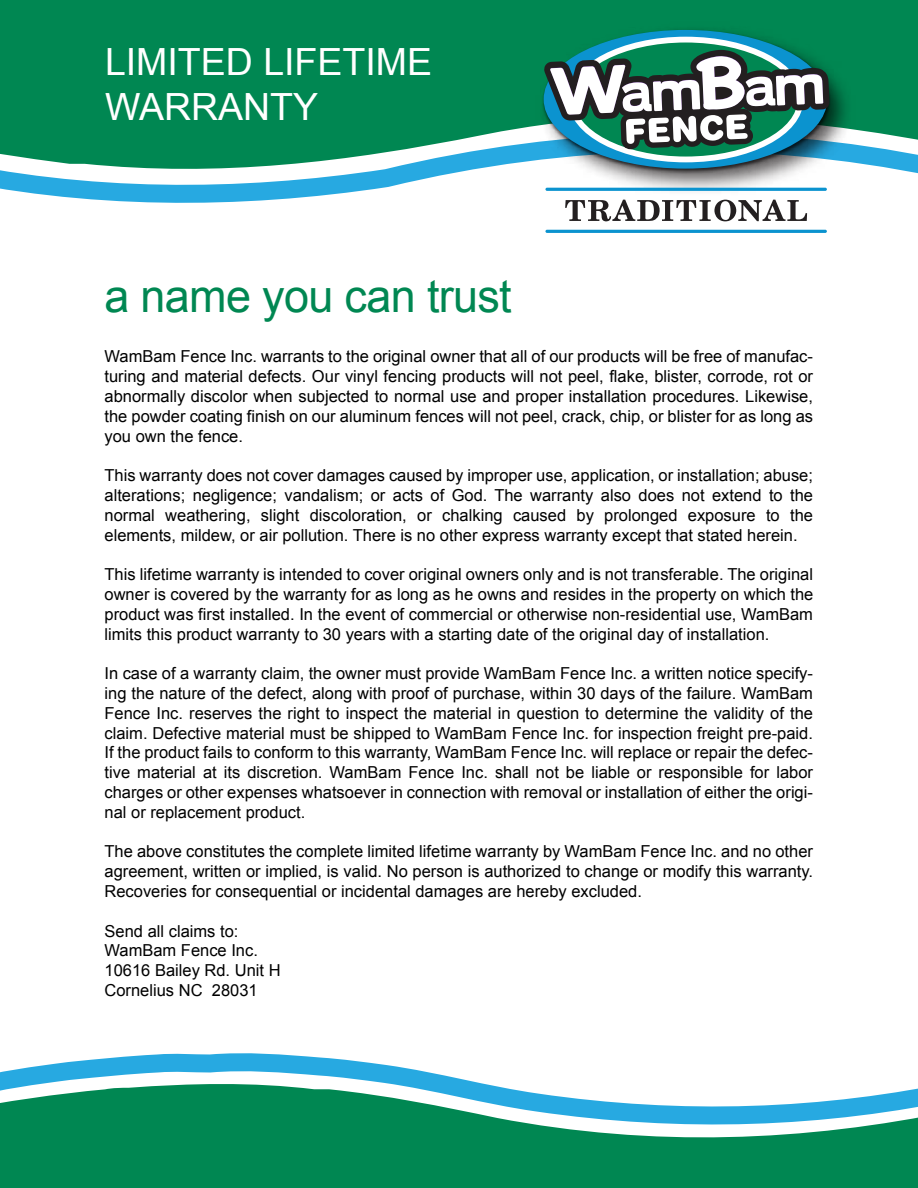
<style>
.page{position:relative;width:918px;height:1188px;background:#fff}
.page>*{position:absolute;margin:0;border:0;box-sizing:border-box;transform-origin:0 0}
.t1{font:45px "Arial";letter-spacing:-.015em;color:#008752}
.t2{font:37.5px/45px "Arial";color:#fff}
.t3{font:16.5px/19.8px "Arial";color:#000;text-align:justify}
</style>
<div class="page">
<svg style="left:0;top:175px;width:443px;height:26px"></svg>
<svg style="left:0;top:160px;width:918px;height:15px"></svg>
<svg style="left:0;top:144px;width:918px;height:16px"></svg>
<svg style="left:0;top:129px;width:918px;height:15px;background:#27996c"></svg>
<div style="left:0;top:76px;width:918px;height:53px;background:#008752"></div>
<div style="left:0;top:0;width:918px;height:76px;background:#008752"></div>
<div style="left:0;top:32px;width:535px;height:78px;background:#008752"></div>
<svg style="left:0;top:1053px;width:456px;height:25px"></svg>
<svg style="left:0;top:1078px;width:918px;height:26px"></svg>
<svg style="left:0;top:1105px;width:918px;height:15px"></svg>
<svg style="left:441px;top:1120px;width:477px;height:68px;background:#299a70"></svg>
<img style="left:532px;top:29px;width:328px;height:171px">
<svg style="left:544px;top:30px;width:283px;height:139px;background:#259bcf"></svg>
<svg style="left:571px;top:40px;width:230px;height:119px"></svg>
<div style="left:568px;top:37px;width:235px;height:125px;border:6px solid #fff;border-radius:50%"></div>
<svg style="left:544px;top:50px;width:286px;height:99px"></svg>
<svg style="left:565px;top:200px;width:242px;height:21px"></svg>
<hr style="left:545px;top:188px;width:282px;height:3px;background:#0b93cf;border-radius:2px">
<hr style="left:545px;top:230px;width:282px;height:3px;background:#0b93cf;border-radius:2px">
<div style="left:0;top:1108px;width:441px;height:80px;background:#008752"></div>
<div style="left:398px;top:1171px;width:469px;height:17px;background:#008752"></div>
<h2 class="t2" style="left:105px;top:40px;width:329px">LIMITED LIFETIME<br>WARRANTY</h2>
<h1 class="t1" style="left:104px;top:267px;width:409px">a name you can trust</h1>
<p class="t3" style="left:105px;top:347px;width:710px">WamBam Fence Inc. warrants to the original owner that all of our products will be free of manufac&shy;turing and material defects. Our vinyl fencing products will not peel, flake, blister, corrode, rot or abnormally discolor when subjected to normal use and proper installation procedures. Likewise, the powder coating finish on our aluminum fences will not peel, crack, chip, or blister for as long as you own the fence.</p>
<p class="t3" style="left:105px;top:466px;width:710px">This warranty does not cover damages caused by improper use, application, or installation; abuse; alterations; negligence; vandalism; or acts of God. The warranty also does not extend to the normal weathering, slight discoloration, or chalking caused by prolonged exposure to the elements, mildew, or air pollution. There is no other express warranty except that stated herein.</p>
<p class="t3" style="left:105px;top:565px;width:710px">This lifetime warranty is intended to cover original owners only and is not transferable. The original owner is covered by the warranty for as long as he owns and resides in the property on which the product was first installed. In the event of commercial or otherwise non-residential use, WamBam limits this product warranty to 30 years with a starting date of the original day of installation.</p>
<p class="t3" style="left:105px;top:664px;width:710px">In case of a warranty claim, the owner must provide WamBam Fence Inc. a written notice specify&shy;ing the nature of the defect, along with proof of purchase, within 30 days of the failure. WamBam Fence Inc. reserves the right to inspect the material in question to determine the validity of the claim. Defective material must be shipped to WamBam Fence Inc. for inspection freight pre-paid.<br>If the product fails to conform to this warranty, WamBam Fence Inc. will replace or repair the defec&shy;tive material at its discretion. WamBam Fence Inc. shall not be liable or responsible for labor charges or other expenses whatsoever in connection with removal or installation of either the origi&shy;nal or replacement product.</p>
<p class="t3" style="left:105px;top:842px;width:710px">The above constitutes the complete limited lifetime warranty by WamBam Fence Inc. and no other agreement, written or implied, is valid. No person is authorized to change or modify this warranty.<br>Recoveries for consequential or incidental damages are hereby excluded.</p>
<p class="t3" style="left:105px;top:921px;width:178px;text-align:left">Send all claims to:<br>WamBam Fence Inc.<br>10616 Bailey Rd. Unit H<br>Cornelius NC 28031</p>
</div>
